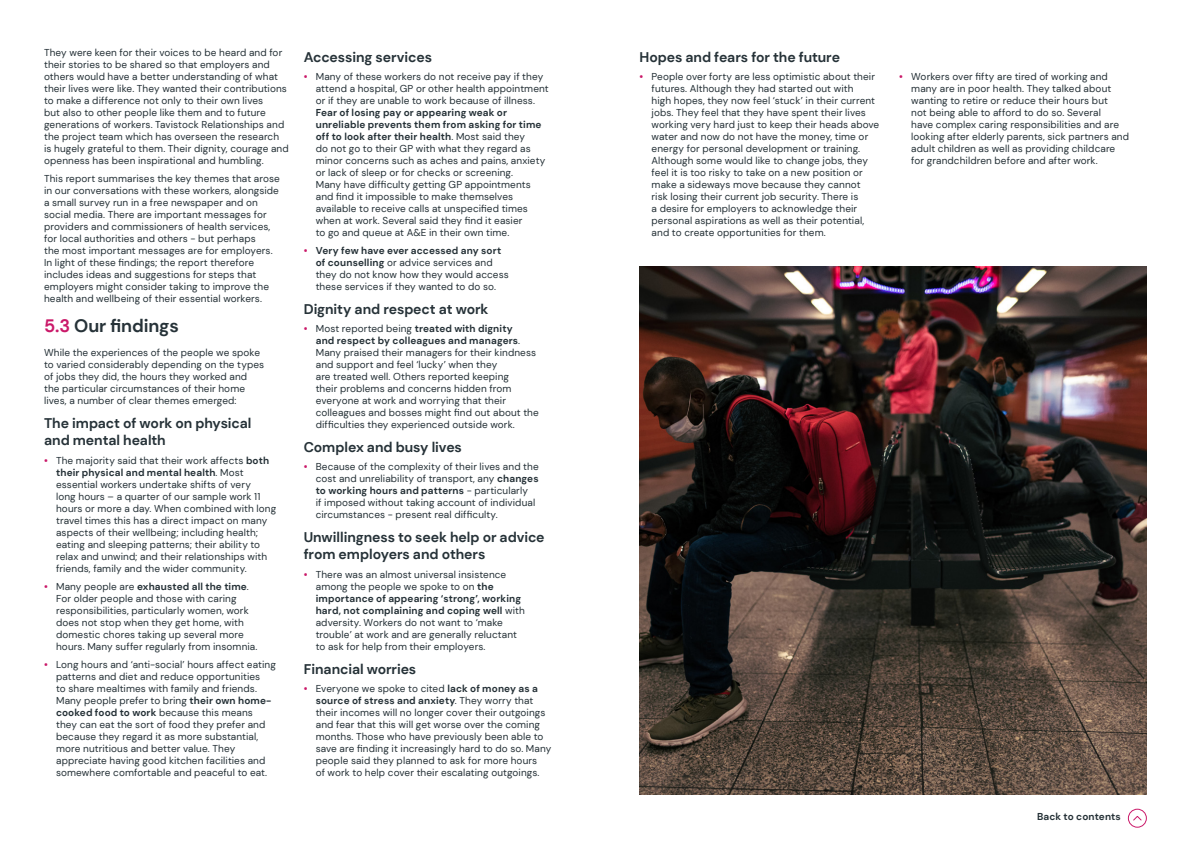
<style>
.page{position:relative;width:1191px;height:842px;background:#fff}
.page>*{position:absolute;margin:0;border:0;box-sizing:border-box;transform-origin:0 0}
.t1{font:700 18px "DM Sans";letter-spacing:-.005em;color:#263238}
.t2{font:700 14px/16.8px "DM Sans";letter-spacing:-.005em;color:#263238}
.Body_Text{font:10px/12px "DM Sans";letter-spacing:.01em;color:#243036}
.t3{font:700 10px "DM Sans";letter-spacing:.01em;color:#243036}
.s1{color:#ca1969}
.s2{font-weight:700;color:#ca1969}
.s3{font-weight:700}
</style>
<div class="page">
<img style="left:639px;top:266px;width:507px;height:528px">
<svg style="left:1127px;top:808px;width:20px;height:20px"></svg>
<p class="Body_Text" style="left:44px;top:47px;width:246px">They were keen for their voices to be heard and for their stories to be shared so that employers and others would have a better understanding of what their lives were like. They wanted their contributions to make a difference not only to their own lives<br>but also to other people like them and to future generations of workers. Tavistock Relationships and the project team which has overseen the research is hugely grateful to them. Their dignity, courage and openness has been inspirational and humbling.</p>
<p class="Body_Text" style="left:44px;top:173px;width:237px">This report summarises the key themes that arose in our conversations with these workers, alongside a small survey run in a free newspaper and on social media. There are important messages for providers and commissioners of health services, for local authorities and others - but perhaps<br>the most important messages are for employers.<br>In light of these findings; the report therefore includes ideas and suggestions for steps that employers might consider taking to improve the health and wellbeing of their essential workers.</p>
<h3 class="t1" style="left:44px;top:315px;width:136px"><span class="s1">5.3</span> Our findings</h3>
<p class="Body_Text" style="left:44px;top:347px;width:222px">While the experiences of the people we spoke to varied considerably depending on the types of jobs they did, the hours they worked and the particular circumstances of their home lives, a number of clear themes emerged:</p>
<h4 class="t2" style="left:44px;top:415px;width:209px">The impact of work on physical and mental health</h4>
<p class="Body_Text" style="left:56px;top:455px;width:222px;text-indent:-12px"><span class="s2">•</span> The majority said that their work affects <span class="s3">both their physical and mental health</span>. Most essential workers undertake shifts of very<br>long hours – a quarter of our sample work 11 hours or more a day. When combined with long travel times this has a direct impact on many aspects of their wellbeing; including health; eating and sleeping patterns; their ability to relax and unwind; and their relationships with friends, family and the wider community.</p>
<p class="Body_Text" style="left:56px;top:581px;width:203px;text-indent:-12px"><span class="s2">•</span> Many people are <span class="s3">exhausted all the time</span>.<br>For older people and those with caring responsibilities, particularly women, work does not stop when they get home, with domestic chores taking up several more hours. Many suffer regularly from insomnia.</p>
<p class="Body_Text" style="left:56px;top:659px;width:221px;text-indent:-12px"><span class="s2">•</span> Long hours and ‘anti-social’ hours affect eating patterns and diet and reduce opportunities<br>to share mealtimes with family and friends.<br>Many people prefer to bring <span class="s3">their own home&shy;cooked food to work</span> because this means they can eat the sort of food they prefer and because they regard it as more substantial, more nutritious and better value. They appreciate having good kitchen facilities and somewhere comfortable and peaceful to eat.</p>
<h4 class="t2" style="left:304px;top:49px;width:130px">Accessing services</h4>
<p class="Body_Text" style="left:316px;top:71px;width:234px;text-indent:-12px"><span class="s2">•</span> Many of these workers do not receive pay if they attend a hospital, GP or other health appointment or if they are unable to work because of illness.<br><span class="s3">Fear of losing pay or appearing weak or unreliable prevents them from asking for time off to look after their health</span>. Most said they<br>do not go to their GP with what they regard as minor concerns such as aches and pains, anxiety or lack of sleep or for checks or screening.<br>Many have difficulty getting GP appointments and find it impossible to make themselves available to receive calls at unspecified times when at work. Several said they find it easier<br>to go and queue at A&amp;E in their own time.</p>
<p class="Body_Text" style="left:316px;top:245px;width:195px;text-indent:-12px"><span class="s2">•</span> <span class="s3">Very few have ever accessed any sort of counselling</span> or advice services and they do not know how they would access these services if they wanted to do so.</p>
<h4 class="t2" style="left:304px;top:301px;width:186px">Dignity and respect at work</h4>
<p class="Body_Text" style="left:316px;top:323px;width:225px;text-indent:-12px"><span class="s2">•</span> Most reported being <span class="s3">treated with dignity<br>and respect by colleagues and managers</span>.<br>Many praised their managers for their kindness and support and feel ‘lucky’ when they<br>are treated well. Others reported keeping<br>their problems and concerns hidden from everyone at work and worrying that their colleagues and bosses might find out about the difficulties they experienced outside work.</p>
<h4 class="t2" style="left:304px;top:439px;width:160px">Complex and busy lives</h4>
<p class="Body_Text" style="left:316px;top:461px;width:224px;text-indent:-12px"><span class="s2">•</span> Because of the complexity of their lives and the cost and unreliability of transport, any <span class="s3">changes to working hours and patterns</span> - particularly<br>if imposed without taking account of individual circumstances - present real difficulty.</p>
<h4 class="t2" style="left:304px;top:529px;width:242px">Unwillingness to seek help or advice from employers and others</h4>
<p class="Body_Text" style="left:316px;top:569px;width:211px;text-indent:-12px"><span class="s2">•</span> There was an almost universal insistence among the people we spoke to on <span class="s3">the importance of appearing ‘strong’, working hard, not complaining and coping well</span> with adversity. Workers do not want to ‘make trouble’ at work and are generally reluctant to ask for help from their employers.</p>
<h4 class="t2" style="left:304px;top:661px;width:114px">Financial worries</h4>
<p class="Body_Text" style="left:316px;top:683px;width:237px;text-indent:-12px"><span class="s2">•</span> Everyone we spoke to cited <span class="s3">lack of money as a source of stress and anxiety</span>. They worry that their incomes will no longer cover their outgoings and fear that this will get worse over the coming months. Those who have previously been able to save are finding it increasingly hard to do so. Many people said they planned to ask for more hours<br>of work to help cover their escalating outgoings.</p>
<h4 class="t2" style="left:639px;top:49px;width:202px">Hopes and fears for the future</h4>
<p class="Body_Text" style="left:651px;top:71px;width:229px;text-indent:-12px"><span class="s2">•</span> People over forty are less optimistic about their futures. Although they had started out with<br>high hopes, they now feel ‘stuck’ in their current jobs. They feel that they have spent their lives working very hard just to keep their heads above water and now do not have the money, time or energy for personal development or training.<br>Although some would like to change jobs, they feel it is too risky to take on a new position or make a sideways move because they cannot risk losing their current job security. There is<br>a desire for employers to acknowledge their personal aspirations as well as their potential, and to create opportunities for them.</p>
<p class="Body_Text" style="left:911px;top:71px;width:219px;text-indent:-12px"><span class="s2">•</span> Workers over fifty are tired of working and many are in poor health. They talked about wanting to retire or reduce their hours but<br>not being able to afford to do so. Several<br>have complex caring responsibilities and are looking after elderly parents, sick partners and adult children as well as providing childcare for grandchildren before and after work.</p>
<p class="t3" style="left:1037px;top:810px;width:85px">Back to contents</p>
</div>
